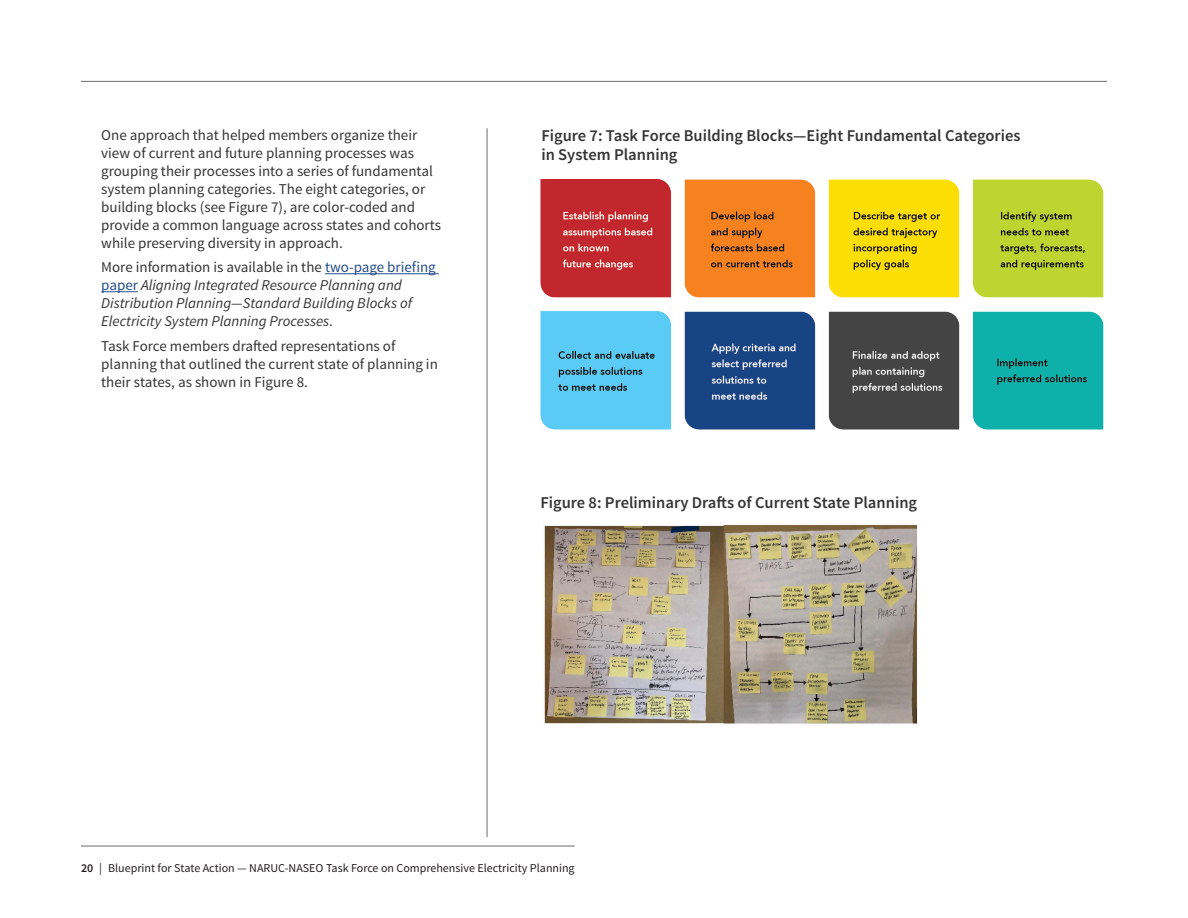
<style>
.page{position:relative;width:1188px;height:918px;background:#fff}
.page>*{position:absolute;margin:0;border:0;box-sizing:border-box;transform-origin:0 0}
.figure_header{font:600 16.5px/19.5px "Source Sans Pro";color:#363536}
.letters-paragraph{font:15px/18px "Source Sans Pro";color:#363536}
.letters-paragraph-2{font:italic 15px/18px "Source Sans Pro";color:#363536}
.t1{font:12px "Source Sans Pro";color:#231f20}
.s1{font-style:normal}
.s2{font-style:normal;color:#254d89}
.s3{font-weight:600}
</style>
<div class="page">
<hr style="left:487px;top:128px;width:1px;height:709px;background:#6c6d70">
<hr style="left:81px;top:81px;width:1026px;height:1px;background:#6c6d70">
<hr style="left:81px;top:846px;width:494px;height:1px;background:#6c6d70">
<hr style="left:325px;top:273px;width:114px;height:1px;background:#254d89">
<hr style="left:101px;top:291px;width:37px;height:1px;background:#254d89">
<img style="left:544px;top:524px;width:374px;height:200px">
<img style="left:540px;top:179px;width:564px;height:251px">
<p class="letters-paragraph" style="left:101px;top:126px;width:341px">One approach that helped members organize their view of current and future planning processes was grouping their processes into a series of fundamental system planning categories. The eight categories, or building blocks (see Figure 7), are color-coded and provide a common language across states and cohorts while preserving diversity in approach.</p>
<p class="letters-paragraph-2" style="left:101px;top:258px;width:336px"><span class="s1">More information is available in the</span> <span class="s2">two-page briefing paper</span> Aligning Integrated Resource Planning and Distribution Planning—Standard Building Blocks of Electricity System Planning Processes<span class="s1">.</span></p>
<p class="letters-paragraph" style="left:101px;top:337px;width:338px">Task Force members drafted representations of planning that outlined the current state of planning in their states, as shown in Figure 8.</p>
<p class="figure_header" style="left:541px;top:126px;width:481px">Figure 7: Task Force Building Blocks—Eight Fundamental Categories in System Planning</p>
<p class="figure_header" style="left:540px;top:493px;width:378px">Figure 8: Preliminary Drafts of Current State Planning</p>
<p class="t1" style="left:81px;top:861px;width:495px"><span class="s3">20</span> | Blueprint for State Action — NARUC-NASEO Task Force on Comprehensive Electricity Planning</p>
</div>
